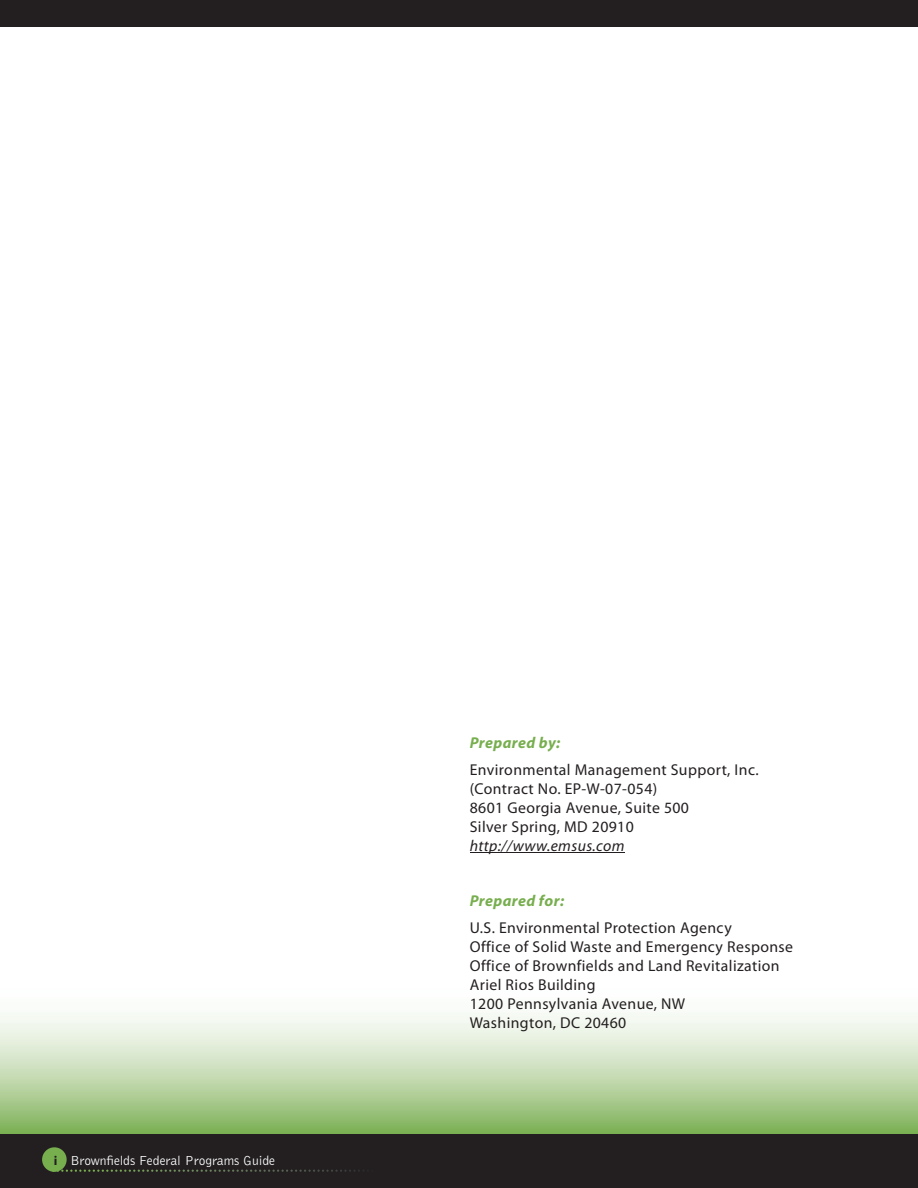
<style>
.page{position:relative;width:918px;height:1188px;background:#fff}
.page>*{position:absolute;margin:0;border:0;box-sizing:border-box;transform-origin:0 0}
.t1{font:15.75px/18.9px "Myriad Pro";letter-spacing:.025em;color:#231f20}
.t2{font:italic 700 15.75px "Myriad Pro";letter-spacing:.025em;color:#77ae4e}
.t3{font:italic 15.75px "Myriad Pro";letter-spacing:.025em;color:#231f20}
.t4{font:300 13.5px "Bell Gothic";color:#fff}
.s1{font-family:"Gill Sans";font-weight:700;color:#231f20}
</style>
<div class="page">
<div style="left:0;top:1133px;width:918px;height:55px;background:#231f20"></div>
<svg style="left:0;top:1013px;width:918px;height:121px;background:#c3dab0"></svg>
<img style="left:58px;top:1170px;width:306px;height:2px">
<div style="left:42px;top:1147px;width:25px;height:25px;background:#77ae4e;border-radius:50%"></div>
<div style="left:0;top:0;width:918px;height:27px;background:#231f20"></div>
<hr style="left:470px;top:852px;width:154px;height:1px;background:#231f20">
<p class="t4" style="left:54px;top:1153px;width:223px"><span class="s1">i</span> Brownfields Federal Programs Guide</p>
<p class="t2" style="left:470px;top:732px;width:92px">Prepared by:</p>
<p class="t1" style="left:470px;top:760px;width:290px">Environmental Management Support, Inc. (Contract No. EP-W-07-054)<br>8601 Georgia Avenue, Suite 500<br>Silver Spring, MD 20910</p>
<p class="t3" style="left:470px;top:836px;width:156px">http://www.emsus.com</p>
<p class="t2" style="left:470px;top:890px;width:96px">Prepared for:</p>
<p class="t1" style="left:470px;top:918px;width:325px">U.S. Environmental Protection Agency<br>Office of Solid Waste and Emergency Response Office of Brownfields and Land Revitalization Ariel Rios Building<br>1200 Pennsylvania Avenue, NW<br>Washington, DC 20460</p>
</div>
